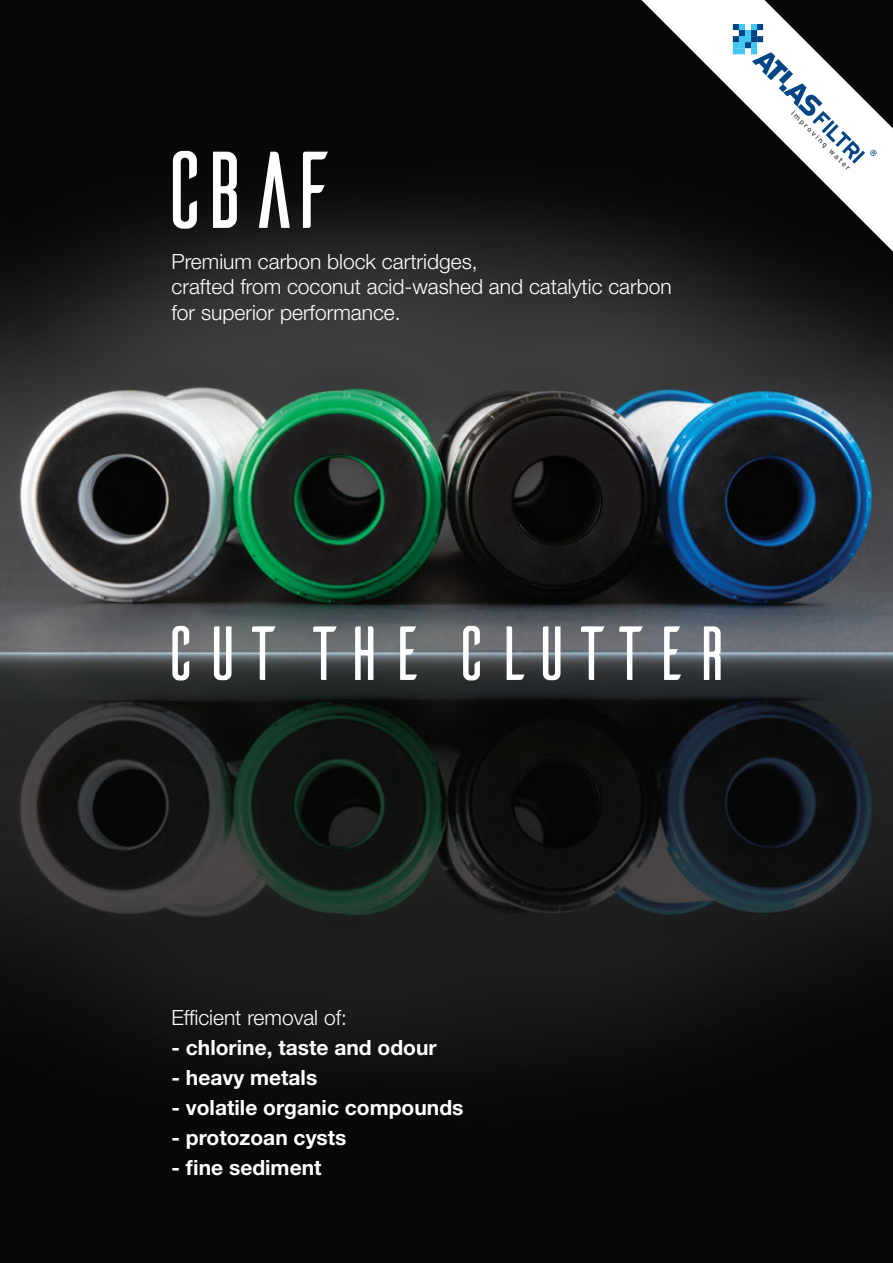
<style>
.page{position:relative;width:893px;height:1263px;background:#060807}
.page>*{position:absolute;margin:0;border:0;box-sizing:border-box;transform-origin:0 0}
.t1{font:108.9px "Ailerons";color:#fff}
.t2{font:76.5px "Ailerons";letter-spacing:-.05em;color:#fff}
.t3{font:300 21px/25.5px "Helvetica Neue LT Std";color:#fff}
.t4{font:700 21px "Helvetica Neue LT Std";color:#fff}
</style>
<div class="page">
<img style="left:0;top:205px;width:893px;height:856px">
<svg style="left:641px;top:0;width:252px;height:252px"></svg>
<svg style="left:733px;top:24px;width:144px;height:146px"></svg>
<h1 class="t1" style="left:152px;top:138px;width:194px">CBAF</h1>
<p class="t3" style="left:171px;top:248px;width:502px">Premium carbon block cartridges,<br>crafted from coconut acid-washed and catalytic carbon for superior performance.</p>
<h2 class="t2" style="left:158px;top:617px;width:579px">CUT THE CLUTTER</h2>
<p class="t3" style="left:171px;top:1005px;width:177px">Efficient removal of:</p>
<p class="t4" style="left:171px;top:1035px;width:267px">- chlorine, taste and odour</p>
<p class="t4" style="left:171px;top:1065px;width:147px">- heavy metals</p>
<p class="t4" style="left:171px;top:1095px;width:293px">- volatile organic compounds</p>
<p class="t4" style="left:171px;top:1125px;width:177px">- protozoan cysts</p>
<p class="t4" style="left:171px;top:1155px;width:152px">- fine sediment</p>
</div>
